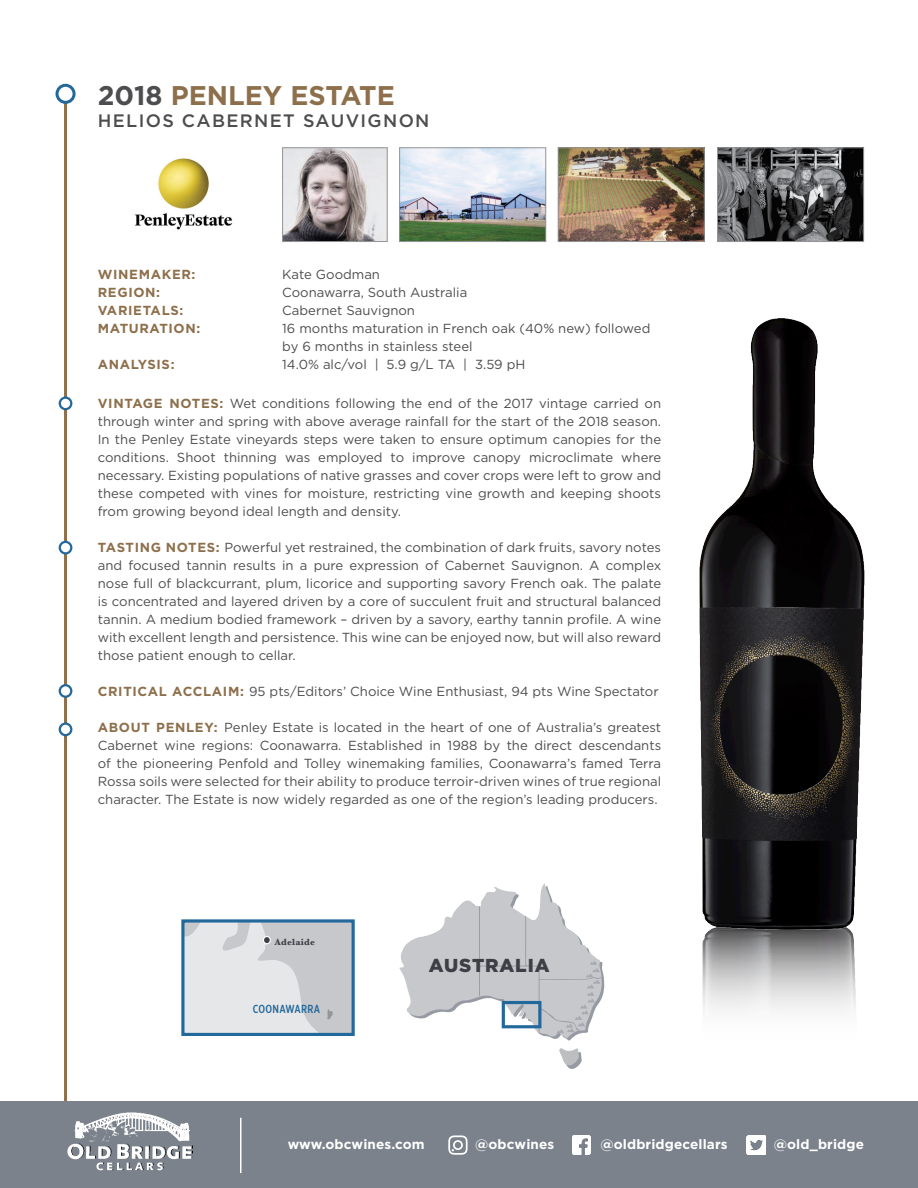
<style>
.page{position:relative;width:918px;height:1188px;background:#fff}
.page>*{position:absolute;margin:0;border:0;box-sizing:border-box;transform-origin:0 0}
.t1{font:700 27px "Gotham";color:#8d6f4b}
.t2{font:900 18.75px "Gotham";letter-spacing:.05em;color:#3c3f46}
.t3{font:500 18px "Gotham";letter-spacing:.075em;color:#4d4d4f}
.t4{font:700 13.5px "Gotham";letter-spacing:.01em;color:#fff}
.t5{font:13.2px/18px "Gotham";color:#4d4d4f;text-align:justify}
.t6{font:700 13.2px "Gotham";letter-spacing:.05em;color:#8d6f4b}
.t7{font:500 11.7px "Gotham X Narrow";letter-spacing:.025em;color:#22689b}
.t8{font:700 9.3px "Baskerville";letter-spacing:.025em;color:#3c3f46}
.s1{color:#4d4d4f}
.s2{font-weight:700;color:#8d6f4b}
</style>
<div class="page">
<img style="left:702px;top:935px;width:154px;height:76px">
<img style="left:699px;top:318px;width:166px;height:617px">
<img style="left:135px;top:158px;width:98px;height:72px">
<hr style="left:64px;top:85px;width:3px;height:1026px;background:#8d6f4b">
<img style="left:284px;top:149px;width:102px;height:91px">
<div style="left:282px;top:147px;width:106px;height:95px;border:1px solid #939598"></div>
<img style="left:560px;top:149px;width:143px;height:91px">
<div style="left:558px;top:147px;width:147px;height:95px;border:1px solid #939598"></div>
<img style="left:401px;top:149px;width:143px;height:91px">
<div style="left:399px;top:147px;width:147px;height:95px;border:1px solid #939598"></div>
<div style="left:57px;top:85px;width:17px;height:17px;background:#fff;border-radius:50%"></div>
<div style="left:56px;top:84px;width:20px;height:20px;border:3px solid #22689b;border-radius:50%"></div>
<img style="left:719px;top:149px;width:143px;height:91px">
<div style="left:717px;top:147px;width:147px;height:95px;border:1px solid #939598"></div>
<div style="left:60px;top:542px;width:11px;height:11px;background:#fff;border-radius:50%"></div>
<div style="left:59px;top:541px;width:13px;height:14px;border:2px solid #22689b;border-radius:50%"></div>
<div style="left:60px;top:724px;width:11px;height:11px;background:#fff;border-radius:50%"></div>
<div style="left:59px;top:722px;width:13px;height:14px;border:2px solid #22689b;border-radius:50%"></div>
<div style="left:60px;top:398px;width:11px;height:11px;background:#fff;border-radius:50%"></div>
<div style="left:59px;top:397px;width:13px;height:13px;border:2px solid #22689b;border-radius:50%"></div>
<div style="left:60px;top:685px;width:11px;height:12px;background:#fff;border-radius:50%"></div>
<div style="left:59px;top:684px;width:13px;height:14px;border:2px solid #22689b;border-radius:50%"></div>
<svg style="left:185px;top:923px;width:166px;height:109px;background:#d9dadc"></svg>
<div style="left:263px;top:937px;width:7px;height:7px;background:#3c3f46;border-radius:50%"></div>
<div style="left:263px;top:936px;width:8px;height:8px;border:1px solid #fff;border-radius:50%"></div>
<div style="left:181px;top:919px;width:174px;height:117px;border:3px solid #22689b"></div>
<svg style="left:559px;top:1048px;width:23px;height:21px"></svg>
<svg style="left:399px;top:884px;width:206px;height:157px"></svg>
<div style="left:0;top:1102px;width:918px;height:86px;background:#7b828c"></div>
<img style="left:572px;top:1136px;width:19px;height:18px">
<img style="left:747px;top:1135px;width:19px;height:20px">
<svg style="left:448px;top:1135px;width:20px;height:20px"></svg>
<svg style="left:67px;top:1145px;width:4px;height:13px"></svg>
<img style="left:74px;top:1112px;width:115px;height:30px">
<img style="left:71px;top:1144px;width:122px;height:27px">
<hr style="left:240px;top:1118px;width:2px;height:55px;background:#fff">
<h1 class="t1" style="left:98px;top:79px;width:299px"><span class="s1">2018</span> PENLEY ESTATE</h1>
<h3 class="t3" style="left:98px;top:110px;width:333px">HELIOS CABERNET SAUVIGNON</h3>
<p class="t6" style="left:98px;top:267px;width:99px">WINEMAKER:</p>
<p class="t5" style="left:282px;top:265px;width:99px">Kate Goodman</p>
<p class="t6" style="left:98px;top:285px;width:64px">REGION:</p>
<p class="t5" style="left:282px;top:283px;width:187px">Coonawarra, South Australia</p>
<p class="t6" style="left:98px;top:303px;width:87px">VARIETALS:</p>
<p class="t5" style="left:282px;top:301px;width:134px">Cabernet Sauvignon</p>
<p class="t6" style="left:98px;top:321px;width:104px">MATURATION:</p>
<p class="t5" style="left:282px;top:319px;width:370px">16 months maturation in French oak (40% new) followed by 6 months in stainless steel</p>
<p class="t6" style="left:98px;top:357px;width:78px">ANALYSIS:</p>
<p class="t5" style="left:282px;top:355px;width:245px">14.0% alc/vol | 5.9 g/L TA | 3.59 pH</p>
<p class="t5" style="left:98px;top:394px;width:565px"><span class="s2">VINTAGE NOTES:</span> Wet conditions following the end of the 2017 vintage carried on through winter and spring with above average rainfall for the start of the 2018 season.<br>In the Penley Estate vineyards steps were taken to ensure optimum canopies for the conditions. Shoot thinning was employed to improve canopy microclimate where necessary. Existing populations of native grasses and cover crops were left to grow and these competed with vines for moisture, restricting vine growth and keeping shoots from growing beyond ideal length and density.</p>
<p class="t5" style="left:98px;top:538px;width:565px"><span class="s2">TASTING NOTES:</span> Powerful yet restrained, the combination of dark fruits, savory notes and focused tannin results in a pure expression of Cabernet Sauvignon. A complex nose full of blackcurrant, plum, licorice and supporting savory French oak. The palate is concentrated and layered driven by a core of succulent fruit and structural balanced tannin. A medium bodied framework – driven by a savory, earthy tannin profile. A wine with excellent length and persistence. This wine can be enjoyed now, but will also reward those patient enough to cellar.</p>
<p class="t5" style="left:98px;top:682px;width:562px"><span class="s2">CRITICAL ACCLAIM:</span> 95 pts/Editors’ Choice Wine Enthusiast, 94 pts Wine Spectator</p>
<p class="t5" style="left:98px;top:718px;width:565px"><span class="s2">ABOUT PENLEY:</span> Penley Estate is located in the heart of one of Australia’s greatest Cabernet wine regions: Coonawarra. Established in 1988 by the direct descendants of the pioneering Penfold and Tolley winemaking families, Coonawarra’s famed Terra Rossa soils were selected for their ability to produce terroir-driven wines of true regional character. The Estate is now widely regarded as one of the region’s leading producers.</p>
<p class="t8" style="left:275px;top:935px;width:42px">Adelaide</p>
<p class="t7" style="left:253px;top:1002px;width:69px">COONAWARRA</p>
<h2 class="t2" style="left:429px;top:953px;width:122px">AUSTRALIA</h2>
<p class="t4" style="left:288px;top:1136px;width:139px">www.obcwines.com</p>
<p class="t4" style="left:475px;top:1136px;width:81px">@obcwines</p>
<p class="t4" style="left:600px;top:1136px;width:129px">@oldbridgecellars</p>
<p class="t4" style="left:774px;top:1136px;width:92px">@old_bridge</p>
</div>
